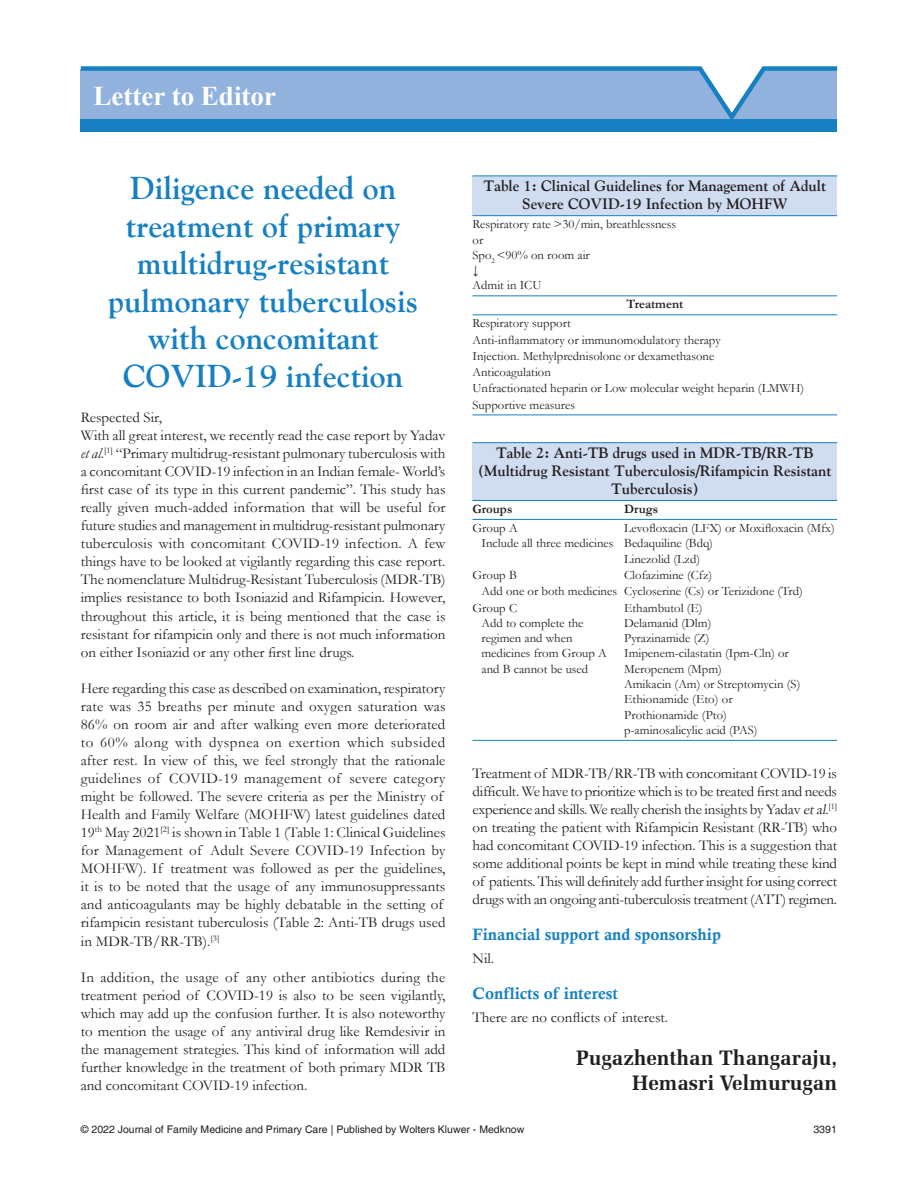
<style>
.page{position:relative;width:918px;height:1188px;background:#fff}
.page>*{position:absolute;margin:0;border:0;box-sizing:border-box;transform-origin:0 0}
.AT{font:700 31.5px/37.5px "Goudy";color:#1680c3;text-align:center}
.AH{font:700 27px "Times New Roman";color:#fff}
.AU{font:700 21px/25.2px "Zapf Elliptical 711 BT";color:#231f20;text-align:right}
.t1{font:16.5px "Calis MT Bol";color:#1680c3}
.TX{font:15px/18px "Garamond";letter-spacing:.005em;color:#231f20;text-align:justify}
.TT{font:700 15px/18px "Goudy";color:#231f20;text-align:center}
.TB{font:12.75px/15.3px "Garamond";color:#231f20}
.TBL{font:12.75px/15.3px "Garamond";color:#231f20}
.TCH{font:700 12.75px "Garamond";color:#231f20}
.RF{font:10.5px "Helvetica";color:#231f20}
.s1{font-style:italic}
</style>
<div class="page">
<svg style="left:80px;top:66px;width:758px;height:59px;background:#8ab0db"></svg>
<div style="left:81px;top:119px;width:756px;height:13px;background:#1680c3"></div>
<div style="left:472px;top:176px;width:365px;height:40px;background:#d0ddf0"></div>
<hr style="left:472px;top:415px;width:365px;height:1px;background:#1680c3">
<hr style="left:472px;top:314px;width:365px;height:1px;background:#1680c3">
<hr style="left:472px;top:295px;width:365px;height:1px;background:#1680c3">
<hr style="left:472px;top:176px;width:365px;height:1px;background:#1680c3">
<hr style="left:472px;top:215px;width:365px;height:1px;background:#1680c3">
<div style="left:472px;top:443px;width:365px;height:57px;background:#d0ddf0"></div>
<hr style="left:472px;top:442px;width:146px;height:1px;background:#1680c3">
<hr style="left:624px;top:442px;width:213px;height:1px;background:#1680c3">
<hr style="left:472px;top:740px;width:146px;height:1px;background:#1680c3">
<hr style="left:624px;top:740px;width:213px;height:1px;background:#1680c3">
<hr style="left:472px;top:500px;width:146px;height:1px;background:#1680c3">
<hr style="left:624px;top:500px;width:213px;height:1px;background:#1680c3">
<hr style="left:472px;top:519px;width:146px;height:1px;background:#1680c3">
<hr style="left:624px;top:519px;width:213px;height:1px;background:#1680c3">
<p class="AH" style="left:94px;top:77px;width:184px">Letter to Editor</p>
<p class="AT" style="left:108px;top:169px;width:311px">Diligence needed on treatment of primary multidrug‑resistant pulmonary tuberculosis with concomitant<br>COVID‑19 infection</p>
<p class="TX" style="left:81px;top:408px;width:83px">Respected Sir,</p>
<p class="TX" style="left:81px;top:426px;width:366px">With all great interest, we recently read the case report by Yadav <span class="s1">et al</span>.<sup>[1]</sup> “Primary multidrug‑resistant pulmonary tuberculosis with a concomitant COVID‑19 infection in an Indian female‑ World’s first case of its type in this current pandemic”. This study has really given much‑added information that will be useful for future studies and management in multidrug‑resistant pulmonary tuberculosis with concomitant COVID‑19 infection. A few things have to be looked at vigilantly regarding this case report.<br>The nomenclature Multidrug-Resistant Tuberculosis (MDR-TB) implies resistance to both Isoniazid and Rifampicin. However, throughout this article, it is being mentioned that the case is resistant for rifampicin only and there is not much information on either Isoniazid or any other first line drugs.</p>
<p class="TX" style="left:81px;top:679px;width:366px;text-align:left">Here regarding this case as described on examination, respiratory rate was 35 breaths per minute and oxygen saturation was 86% on room air and after walking even more deteriorated to 60% along with dyspnea on exertion which subsided after rest. In view of this, we feel strongly that the rationale guidelines of COVID‑19 management of severe category might be followed. The severe criteria as per the Ministry of Health and Family Welfare (MOHFW) latest guidelines dated 19<sup>th</sup> May 2021<sup>[2]</sup> is shown in Table 1 (Table 1: Clinical Guidelines for Management of Adult Severe COVID‑19 Infection by MOHFW). If treatment was followed as per the guidelines, it is to be noted that the usage of any immunosuppressants and anticoagulants may be highly debatable in the setting of rifampicin resistant tuberculosis (Table 2: Anti‑TB drugs used in MDR‑TB/RR‑TB).<sup>[3]</sup></p>
<p class="TX" style="left:81px;top:968px;width:366px">In addition, the usage of any other antibiotics during the treatment period of COVID‑19 is also to be seen vigilantly, which may add up the confusion further. It is also noteworthy to mention the usage of any antiviral drug like Remdesivir in the management strategies. This kind of information will add further knowledge in the treatment of both primary MDR TB and concomitant COVID‑19 infection.</p>
<p class="TT" style="left:484px;top:177px;width:344px">Table 1: Clinical Guidelines for Management of Adult<br>Severe COVID‑19 Infection by MOHFW</p>
<p class="TBL" style="left:472px;top:216px;width:205px">Respiratory rate &gt;30/min, breathlessness</p>
<p class="TBL" style="left:472px;top:232px;width:12px">or</p>
<p class="TBL" style="left:472px;top:247px;width:119px">Spo<sub>2</sub> &lt;90% on room air</p>
<p class="TBL" style="left:472px;top:262px;width:8px">↓</p>
<p class="TBL" style="left:472px;top:277px;width:70px">Admit in ICU</p>
<p class="TCH" style="left:627px;top:296px;width:58px">Treatment</p>
<p class="TB" style="left:472px;top:315px;width:100px">Respiratory support</p>
<p class="TB" style="left:472px;top:332px;width:250px">Anti‑inflammatory or immunomodulatory therapy</p>
<p class="TB" style="left:472px;top:348px;width:243px">Injection. Methylprednisolone or dexamethasone</p>
<p class="TB" style="left:472px;top:364px;width:80px">Anticoagulation</p>
<p class="TB" style="left:472px;top:380px;width:333px">Unfractionated heparin or Low molecular weight heparin (LMWH)</p>
<p class="TBL" style="left:472px;top:397px;width:104px">Supportive measures</p>
<p class="TT" style="left:478px;top:444px;width:355px">Table 2: Anti‑TB drugs used in MDR‑TB/RR‑TB (Multidrug Resistant Tuberculosis/Rifampicin Resistant<br>Tuberculosis)</p>
<p class="TCH" style="left:472px;top:500px;width:41px">Groups</p>
<p class="TCH" style="left:624px;top:500px;width:36px">Drugs</p>
<p class="TB" style="left:472px;top:520px;width:47px">Group A</p>
<p class="TB" style="left:482px;top:535px;width:134px">Include all three medicines</p>
<p class="TB" style="left:624px;top:520px;width:212px">Levofloxacin (LFX) or Moxifloxacin (Mfx)</p>
<p class="TB" style="left:624px;top:535px;width:90px">Bedaquiline (Bdq)</p>
<p class="TB" style="left:624px;top:551px;width:77px">Linezolid (Lzd)</p>
<p class="TB" style="left:472px;top:567px;width:46px">Group B</p>
<p class="TB" style="left:482px;top:583px;width:137px">Add one or both medicines</p>
<p class="TB" style="left:624px;top:567px;width:90px">Clofazimine (Cfz)</p>
<p class="TB" style="left:624px;top:583px;width:180px">Cycloserine (Cs) or Terizidone (Trd)</p>
<p class="TBL" style="left:472px;top:600px;width:46px">Group C</p>
<p class="TB" style="left:482px;top:615px;width:127px">Add to complete the regimen and when medicines from Group A and B cannot be used</p>
<p class="TBL" style="left:624px;top:600px;width:80px">Ethambutol (E)</p>
<p class="TBL" style="left:624px;top:615px;width:89px">Delamanid (Dlm)</p>
<p class="TBL" style="left:624px;top:630px;width:87px">Pyrazinamide (Z)</p>
<p class="TBL" style="left:624px;top:646px;width:166px">Imipenem‑cilastatin (Ipm‑Cln) or<br>Meropenem (Mpm)</p>
<p class="TBL" style="left:624px;top:676px;width:178px">Amikacin (Am) or Streptomycin (S)</p>
<p class="TBL" style="left:624px;top:691px;width:110px">Ethionamide (Eto) or<br>Prothionamide (Pto)</p>
<p class="TBL" style="left:624px;top:722px;width:135px">p‑aminosalicylic acid (PAS)</p>
<p class="TX" style="left:472px;top:763px;width:366px">Treatment of MDR‑TB/RR‑TB with concomitant COVID‑19 is difficult. We have to prioritize which is to be treated first and needs experience and skills. We really cherish the insights by Yadav <span class="s1">etal</span>.<sup>[1] </sup>on treating the patient with Rifampicin Resistant (RR‑TB) who had concomitant COVID‑19 infection. This is a suggestion that some additional points be kept in mind while treating these kind of patients. This will definitely add further insight for using correct drugs with an ongoing anti‑tuberculosis treatment (ATT) regimen.</p>
<h2 class="t1" style="left:473px;top:925px;width:250px">Financial support and sponsorship</h2>
<p class="TX" style="left:473px;top:948px;width:23px">Nil.</p>
<h2 class="t1" style="left:473px;top:984px;width:147px">Conflicts of interest</h2>
<p class="TX" style="left:473px;top:1007px;width:197px">There are no conflicts of interest.</p>
<p class="AU" style="left:576px;top:1045px;width:262px">Pugazhenthan Thangaraju,<br>Hemasri Velmurugan</p>
<p class="RF" style="left:81px;top:1124px;width:445px">© 2022 Journal of Family Medicine and Primary Care | Published by Wolters Kluwer ‑ Medknow</p>
<p class="RF" style="left:813px;top:1124px;width:25px">3391</p>
</div>
